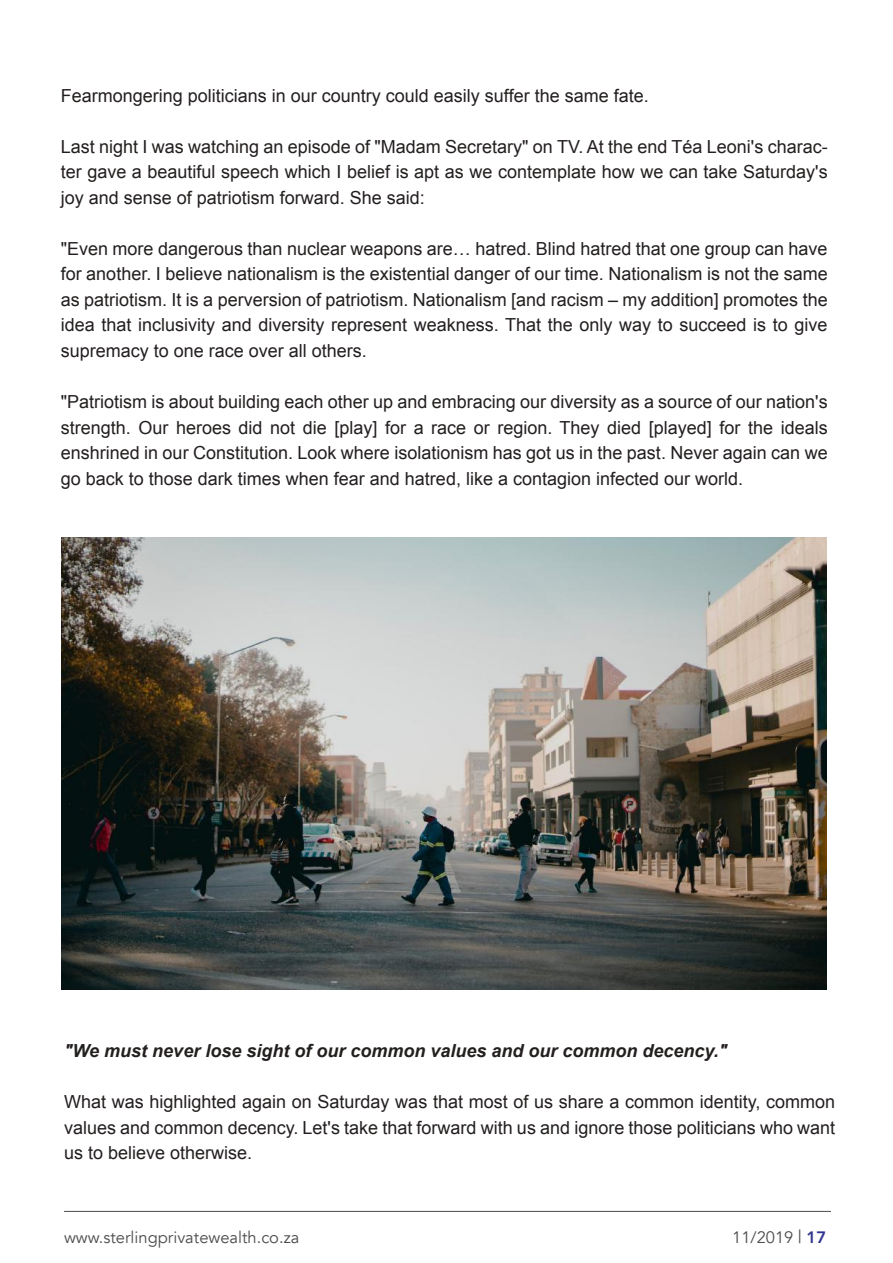
<style>
.page{position:relative;width:893px;height:1263px;background:#fff}
.page>*{position:absolute;margin:0;border:0;box-sizing:border-box;transform-origin:0 0}
.t1{font:18px/25.5px "Arial";color:#241f1f;text-align:justify}
.t2{font:italic 700 18px "Arial";color:#241f1f}
.t3{font:16.5px "Avenir";color:#4e4b4c}
.s1{font-size:18px}
.s2{font-weight:800;color:#2f348e}
</style>
<div class="page">
<hr style="left:64px;top:1211px;width:767px;height:1px;background:#4e4b4c">
<img style="left:61px;top:537px;width:765px;height:452px">
<p class="t1" style="left:61px;top:83px;width:589px">Fearmongering politicians in our country could easily suffer the same fate.</p>
<p class="t1" style="left:61px;top:134px;width:768px">Last night I was watching an episode of "Madam Secretary" on TV. At the end Téa Leoni's charac&shy;ter gave a beautiful speech which I belief is apt as we contemplate how we can take Saturday's joy and sense of patriotism forward. She said:</p>
<p class="t1" style="left:61px;top:236px;width:768px">"Even more dangerous than nuclear weapons are… hatred. Blind hatred that one group can have for another. I believe nationalism is the existential danger of our time. Nationalism is not the same as patriotism. It is a perversion of patriotism. Nationalism [and racism – my addition] promotes the idea that inclusivity and diversity represent weakness. That the only way to succeed is to give supremacy to one race over all others.</p>
<p class="t1" style="left:61px;top:389px;width:768px">"Patriotism is about building each other up and embracing our diversity as a source of our nation's strength. Our heroes did not die [play] for a race or region. They died [played] for the ideals enshrined in our Constitution. Look where isolationism has got us in the past. Never again can we go back to those dark times when fear and hatred, like a contagion infected our world.</p>
<p class="t2" style="left:64px;top:1039px;width:665px">"We must never lose sight of our common values and our common decency."</p>
<p class="t1" style="left:64px;top:1089px;width:773px">What was highlighted again on Saturday was that most of us share a common identity, common values and common decency. Let's take that forward with us and ignore those politicians who want us to believe otherwise.</p>
<p class="t3" style="left:64px;top:1227px;width:237px">www.sterlingprivatewealth.co.za</p>
<p class="t3" style="left:732px;top:1227px;width:95px">11/2019 <span class="s1">|</span> <span class="s2">17</span></p>
</div>
